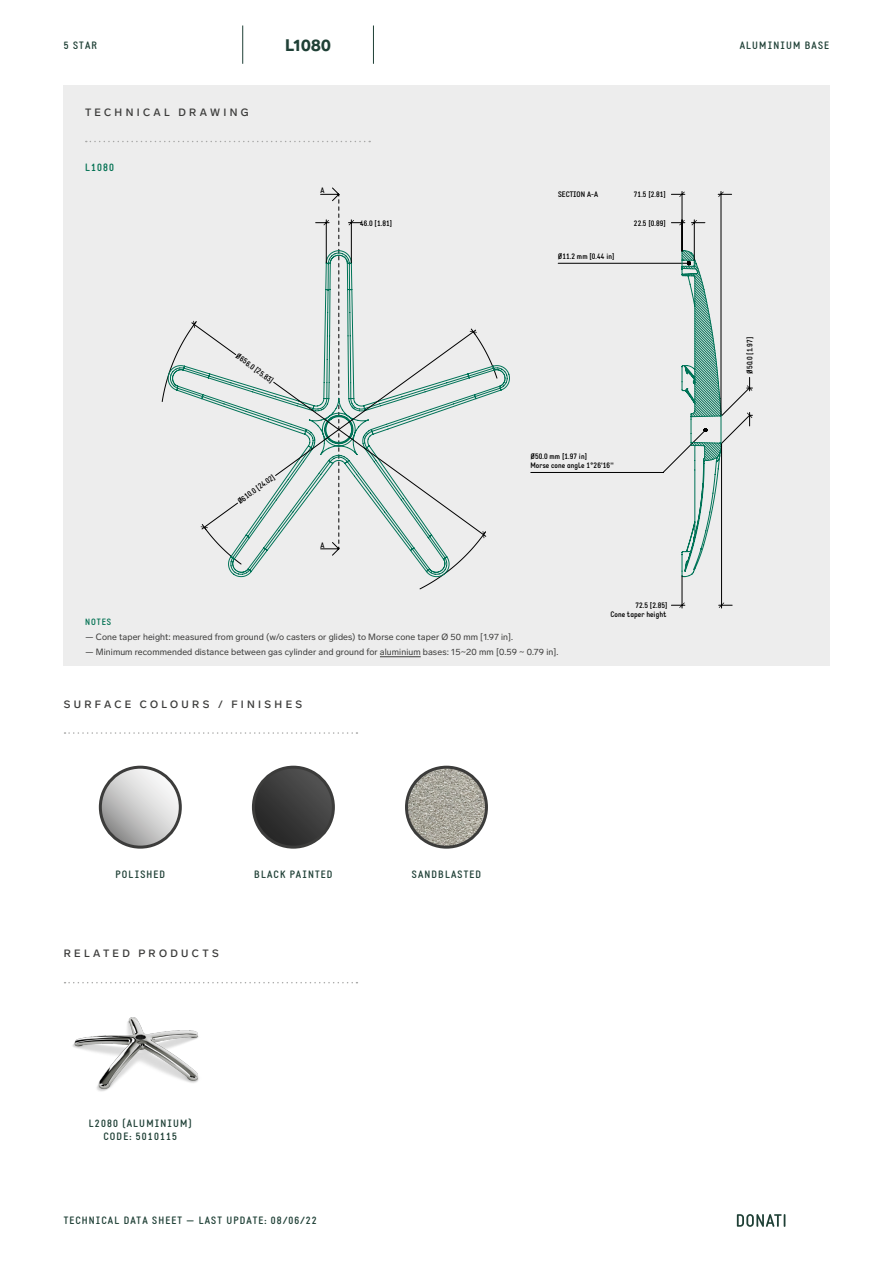
<style>
.page{position:relative;width:893px;height:1263px;background:#fff}
.page>*{position:absolute;margin:0;border:0;box-sizing:border-box;transform-origin:0 0}
.t1{font:900 16.5px "Lab Grotesque";letter-spacing:.01em;color:#1f4036}
.t2{font:700 10.5px/12.6px "Static";letter-spacing:.1em;color:#1f4036;text-align:center}
.t3{font:500 10.5px "Lab Grotesque";letter-spacing:.315em;color:#3c3c3b}
.t4{font:700 10.5px "Static";letter-spacing:.1em;color:#007051}
.t5{font:9px "Lab Grotesque";letter-spacing:.01em;color:#3c3c3b}
.t6{font:700 9px "Static";letter-spacing:.1em;color:#007051}
.t7{font:700 7.8px/9.1px "Static";color:#000}
</style>
<div class="page">
<hr style="left:892px;top:0;width:1px;height:85px;background:#1f4036">
<div style="left:162px;top:188px;width:588px;height:401px;background:#ededed"></div>
<div style="left:168px;top:250px;width:24px;height:327px;background:#ededed"></div>
<svg style="left:192px;top:191px;width:561px;height:417px;background:#e1e6e5"></svg>
<img style="left:72px;top:1017px;width:127px;height:75px">
<img style="left:253px;top:767px;width:80px;height:80px;border-radius:40px">
<div style="left:252px;top:766px;width:83px;height:83px;border:3px solid #3c3c3b;border-radius:50%"></div>
<img style="left:406px;top:767px;width:80px;height:80px;border-radius:40px">
<div style="left:405px;top:766px;width:83px;height:83px;border:3px solid #3c3c3b;border-radius:50%"></div>
<svg style="left:100px;top:767px;width:80px;height:80px;background:#c6c6c5"></svg>
<div style="left:99px;top:766px;width:83px;height:83px;border:3px solid #3c3c3b;border-radius:50%"></div>
<svg style="left:86px;top:141px;width:284px;height:1px"></svg>
<svg style="left:65px;top:732px;width:292px;height:2px"></svg>
<svg style="left:65px;top:982px;width:292px;height:1px"></svg>
<hr style="left:380px;top:656px;width:41px;height:1px;background:#3c3c3b">
<hr style="left:242px;top:26px;width:1px;height:38px;background:#1f4036">
<hr style="left:373px;top:26px;width:1px;height:38px;background:#1f4036">
<svg style="left:737px;top:1214px;width:48px;height:13px"></svg>
<h1 class="t1" style="left:285px;top:35px;width:47px">L1080</h1>
<p class="t2" style="left:64px;top:39px;width:35px">5 STAR</p>
<p class="t2" style="left:740px;top:39px;width:91px">ALUMINIUM BASE</p>
<p class="t3" style="left:85px;top:106px;width:165px">TECHNICAL DRAWING</p>
<p class="t4" style="left:85px;top:161px;width:31px">L1080</p>
<p class="t7" style="left:321px;top:186px;width:6px">A</p>
<p class="t7" style="left:360px;top:218px;width:34px">46.0 [1.81]</p>
<p class="t7" style="left:239px;top:352px;width:46px;rotate:36deg">Ø656.0 [25.83]</p>
<p class="t7" style="left:236px;top:498px;width:46px;rotate:-36deg">Ø610.0 [24.02]</p>
<p class="t7" style="left:321px;top:541px;width:6px">A</p>
<p class="t7" style="left:558px;top:190px;width:42px">SECTION A-A</p>
<p class="t7" style="left:558px;top:252px;width:58px">Ø11.2 mm [0.44 in]</p>
<p class="t7" style="left:634px;top:190px;width:34px">71.5 [2.81]</p>
<p class="t7" style="left:634px;top:218px;width:34px">22.5 [0.89]</p>
<p class="t7" style="left:530px;top:451px;width:85px">Ø50.0 mm [1.97 in]<br>Morse cone angle 1°26'16''</p>
<p class="t6" style="left:85px;top:617px;width:28px">NOTES</p>
<p class="t5" style="left:85px;top:632px;width:430px">— Cone taper height: measured from ground (w/o casters or glides) to Morse cone taper Ø 50 mm [1.97 in].</p>
<p class="t5" style="left:85px;top:647px;width:475px">— Minimum recommended distance between gas cylinder and ground for aluminium bases: 15~20 mm [0.59 ~ 0.79 in].</p>
<p class="t3" style="left:64px;top:698px;width:240px">SURFACE COLOURS / FINISHES</p>
<p class="t7" style="left:610px;top:601px;width:59px;line-height:8.7px;text-align:right">72.5 [2.85]<br>Cone taper height</p>
<p class="t2" style="left:115px;top:868px;width:51px">POLISHED</p>
<p class="t2" style="left:254px;top:868px;width:80px">BLACK PAINTED</p>
<p class="t2" style="left:412px;top:868px;width:71px">SANDBLASTED</p>
<p class="t3" style="left:64px;top:947px;width:156px">RELATED PRODUCTS</p>
<p class="t2" style="left:89px;top:1118px;width:104px">L2080 (ALUMINIUM)<br>CODE: 5010115</p>
<p class="t2" style="left:64px;top:1215px;width:255px">TECHNICAL DATA SHEET — LAST UPDATE: 08/06/22</p>
<p class="t2" style="left:73px;top:1215px;width:120px">TECHNICAL DATA SHEET</p>
<p class="t7" style="left:745px;top:374px;width:38px;rotate:-90deg">Ø50.0 [1.97]</p>
</div>
